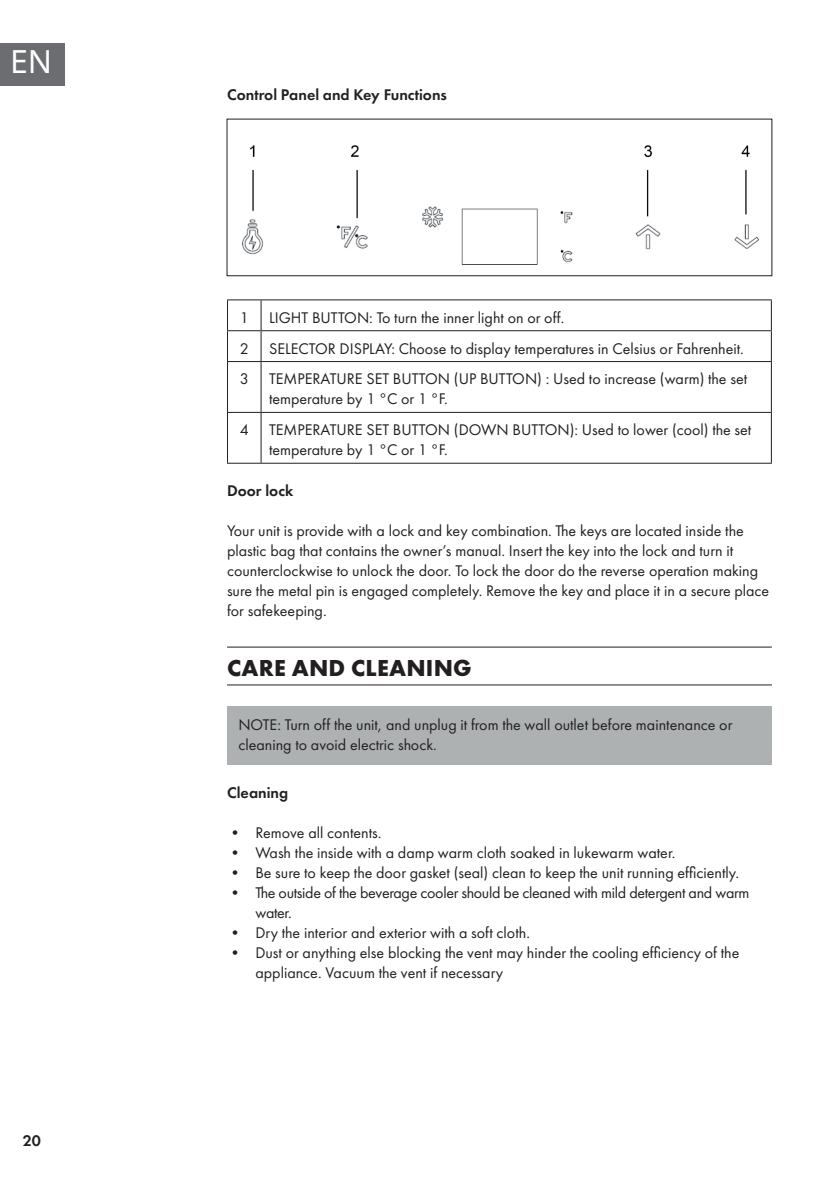
<style>
.page{position:relative;width:840px;height:1191px;background:#fff}
.page>*{position:absolute;margin:0;border:0;box-sizing:border-box;transform-origin:0 0}
.t1{font:32px "Noto Sans";color:#fff}
.t2{font:700 24px "Futura PTW08";letter-spacing:.01em;color:#231f20}
.t3{font:16px/20px "Futura PTW08";color:#231f20}
.t4{font:16px/20px "Futura PTW08";letter-spacing:-.02em;color:#231f20}
.t5{font:600 16px "Futura PTW08";color:#231f20}
</style>
<div class="page">
<div style="left:0;top:43px;width:65px;height:42px;background:#6c6d70"></div>
<hr style="left:227px;top:646px;width:544px;height:1px;background:#231f20">
<hr style="left:227px;top:684px;width:544px;height:1px;background:#231f20">
<div style="left:227px;top:706px;width:544px;height:59px;background:#aeb1b1"></div>
<hr style="left:227px;top:299px;width:34px;height:1px;background:#231f20">
<hr style="left:227px;top:300px;width:1px;height:30px;background:#231f20">
<hr style="left:261px;top:299px;width:510px;height:1px;background:#231f20">
<hr style="left:260px;top:300px;width:1px;height:30px;background:#231f20">
<hr style="left:770px;top:300px;width:1px;height:30px;background:#231f20">
<hr style="left:227px;top:330px;width:34px;height:1px;background:#231f20">
<hr style="left:227px;top:331px;width:1px;height:30px;background:#231f20">
<hr style="left:261px;top:330px;width:510px;height:1px;background:#231f20">
<hr style="left:260px;top:331px;width:1px;height:30px;background:#231f20">
<hr style="left:770px;top:331px;width:1px;height:30px;background:#231f20">
<hr style="left:227px;top:361px;width:34px;height:1px;background:#231f20">
<hr style="left:227px;top:362px;width:1px;height:50px;background:#231f20">
<hr style="left:261px;top:361px;width:510px;height:1px;background:#231f20">
<hr style="left:260px;top:362px;width:1px;height:50px;background:#231f20">
<hr style="left:770px;top:362px;width:1px;height:50px;background:#231f20">
<hr style="left:227px;top:412px;width:34px;height:1px;background:#231f20">
<hr style="left:227px;top:413px;width:1px;height:50px;background:#231f20">
<hr style="left:261px;top:412px;width:510px;height:1px;background:#231f20">
<hr style="left:260px;top:413px;width:1px;height:50px;background:#231f20">
<hr style="left:770px;top:413px;width:1px;height:50px;background:#231f20">
<hr style="left:227px;top:463px;width:34px;height:1px;background:#231f20">
<hr style="left:261px;top:463px;width:510px;height:1px;background:#231f20">
<img style="left:242px;top:145px;width:518px;height:120px">
<div style="left:226px;top:119px;width:546px;height:157px;border:1px solid #231f20"></div>
<h1 class="t1" style="left:10px;top:39px;width:44px">EN</h1>
<p class="t5" style="left:23px;top:1130px;width:20px">20</p>
<p class="t5" style="left:227px;top:85px;width:221px">Control Panel and Key Functions</p>
<p class="t3" style="left:239px;top:307px;width:11px">1</p>
<p class="t3" style="left:269px;top:307px;width:296px">LIGHT BUTTON: To turn the inner light on or off.</p>
<p class="t3" style="left:239px;top:338px;width:11px">2</p>
<p class="t3" style="left:269px;top:338px;width:476px">SELECTOR DISPLAY: Choose to display temperatures in Celsius or Fahrenheit.</p>
<p class="t3" style="left:239px;top:369px;width:11px">3</p>
<p class="t3" style="left:269px;top:369px;width:479px">TEMPERATURE SET BUTTON (UP BUTTON) : Used to increase (warm) the set temperature by 1 °C or 1 °F.</p>
<p class="t3" style="left:239px;top:420px;width:11px">4</p>
<p class="t3" style="left:269px;top:420px;width:483px">TEMPERATURE SET BUTTON (DOWN BUTTON): Used to lower (cool) the set temperature by 1 °C or 1 °F.</p>
<p class="t5" style="left:227px;top:480px;width:68px">Door lock</p>
<p class="t3" style="left:227px;top:520px;width:543px">Your unit is provide with a lock and key combination. The keys are located inside the plastic bag that contains the owner’s manual. Insert the key into the lock and turn it counterclockwise to unlock the door. To lock the door do the reverse operation making sure the metal pin is engaged completely. Remove the key and place it in a secure place for safekeeping.</p>
<h2 class="t2" style="left:227px;top:652px;width:246px">CARE AND CLEANING</h2>
<p class="t3" style="left:238px;top:714px;width:495px">NOTE: Turn off the unit, and unplug it from the wall outlet before maintenance or cleaning to avoid electric shock.</p>
<p class="t5" style="left:227px;top:783px;width:63px">Cleaning</p>
<p class="t3" style="left:227px;top:823px;width:156px">• Remove all contents.</p>
<p class="t3" style="left:227px;top:843px;width:450px">• Wash the inside with a damp warm cloth soaked in lukewarm water.</p>
<p class="t3" style="left:227px;top:863px;width:513px">• Be sure to keep the door gasket (seal) clean to keep the unit running efficiently.</p>
<p class="t4" style="left:255px;top:883px;width:495px;text-indent:-28px">• The outside of the beverage cooler should be cleaned with mild detergent and warm water.</p>
<p class="t3" style="left:227px;top:923px;width:304px">• Dry the interior and exterior with a soft cloth.</p>
<p class="t3" style="left:255px;top:943px;width:485px;text-indent:-28px">• Dust or anything else blocking the vent may hinder the cooling efficiency of the appliance. Vacuum the vent if necessary</p>
</div>
